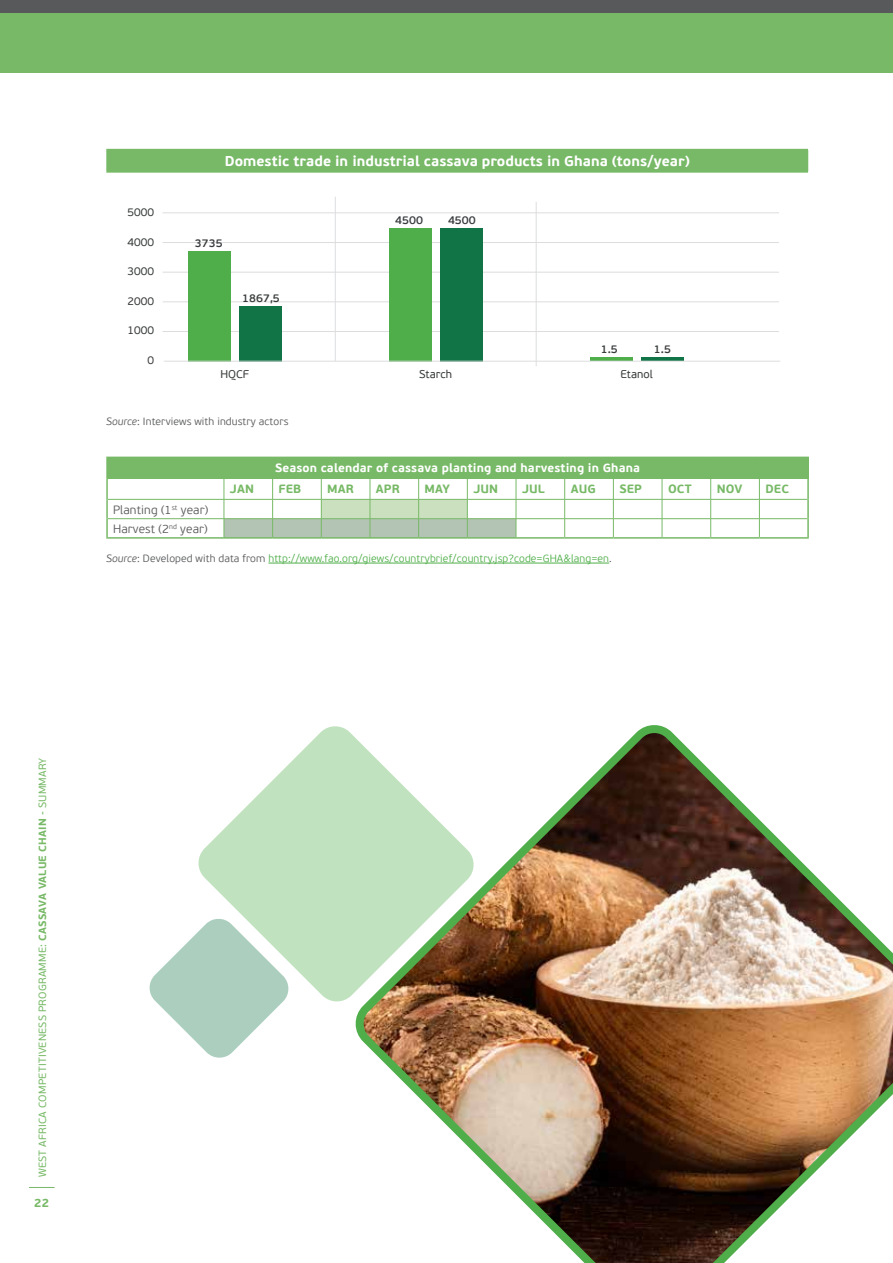
<style>
.page{position:relative;width:893px;height:1263px;background:#fff}
.page>*{position:absolute;margin:0;border:0;box-sizing:border-box;transform-origin:0 0}
.t1{font:700 14.25px "PF Beau Sans Pro";color:#fff}
.t2{font:700 12px "PF Beau Sans Pro";letter-spacing:.01em;color:#fff}
.t3{font:700 12px "PF Beau Sans Pro";letter-spacing:.01em;color:#77b966}
.t4{font:300 12px/19.2px "PF Beau Sans Pro";letter-spacing:.01em;color:#58595b}
.t5{font:11.25px "PF Beau Sans Pro";color:#393c3c}
.t6{font:600 11.25px "PF Beau Sans Pro";color:#383b3c}
.t7{font:300 10.5px "PF Beau Sans Pro";letter-spacing:.01em;color:#4fae49}
.t8{font:10.5px "PF Beau Sans Pro";letter-spacing:.02em;color:#77b966}
.t9{font:300 10.5px "PF Beau Sans Pro";letter-spacing:.01em;color:#58595b}
.s1{font-style:italic}
.s2{font-style:italic;color:#58595b}
.s3{color:#58595b}
.s4{font-weight:700}
</style>
<div class="page">
<div style="left:0;top:0;width:893px;height:72px;background:#77b966"></div>
<div style="left:0;top:0;width:893px;height:13px;background:#58595b"></div>
<svg style="left:29px;top:1187px;width:26px;height:1px"></svg>
<div style="left:107px;top:149px;width:701px;height:23px;background:#77b966"></div>
<svg style="left:106px;top:150px;width:1px;height:22px"></svg>
<hr style="left:106px;top:149px;width:702px;height:1px;background:#77b966">
<hr style="left:106px;top:172px;width:702px;height:1px;background:#77b966">
<hr style="left:163px;top:331px;width:616px;height:1px;background:#dcddde">
<hr style="left:163px;top:302px;width:616px;height:1px;background:#dcddde">
<hr style="left:163px;top:272px;width:616px;height:1px;background:#dcddde">
<hr style="left:163px;top:242px;width:616px;height:1px;background:#dcddde">
<hr style="left:163px;top:213px;width:616px;height:1px;background:#dcddde">
<svg style="left:641px;top:357px;width:42px;height:4px"></svg>
<svg style="left:590px;top:357px;width:42px;height:4px"></svg>
<div style="left:440px;top:228px;width:42px;height:133px;background:#117446"></div>
<div style="left:389px;top:228px;width:42px;height:133px;background:#4fae49"></div>
<div style="left:239px;top:306px;width:43px;height:55px;background:#117446"></div>
<div style="left:188px;top:251px;width:43px;height:110px;background:#4fae49"></div>
<hr style="left:164px;top:361px;width:616px;height:1px;background:#dcddde">
<hr style="left:335px;top:197px;width:1px;height:164px;background:#dcddde">
<hr style="left:536px;top:202px;width:1px;height:164px;background:#dcddde">
<div style="left:107px;top:457px;width:701px;height:21px;background:#77b966"></div>
<hr style="left:108px;top:518px;width:116px;height:1px;background:#77b966">
<svg style="left:106px;top:519px;width:2px;height:18px"></svg>
<hr style="left:106px;top:537px;width:118px;height:2px;background:#77b966">
<hr style="left:224px;top:537px;width:49px;height:2px;background:#77b966">
<hr style="left:273px;top:537px;width:48px;height:2px;background:#77b966">
<hr style="left:321px;top:537px;width:49px;height:2px;background:#77b966">
<hr style="left:370px;top:537px;width:49px;height:2px;background:#77b966">
<hr style="left:419px;top:537px;width:48px;height:2px;background:#77b966">
<hr style="left:467px;top:537px;width:49px;height:2px;background:#77b966">
<hr style="left:516px;top:537px;width:49px;height:2px;background:#77b966">
<hr style="left:565px;top:537px;width:48px;height:2px;background:#77b966">
<hr style="left:613px;top:537px;width:49px;height:2px;background:#77b966">
<hr style="left:662px;top:537px;width:49px;height:2px;background:#77b966">
<hr style="left:711px;top:537px;width:48px;height:2px;background:#77b966">
<hr style="left:759px;top:537px;width:50px;height:2px;background:#77b966">
<hr style="left:108px;top:478px;width:116px;height:1px;background:#77b966">
<hr style="left:224px;top:478px;width:49px;height:1px;background:#77b966">
<hr style="left:273px;top:478px;width:48px;height:1px;background:#77b966">
<hr style="left:321px;top:478px;width:49px;height:1px;background:#77b966">
<hr style="left:370px;top:478px;width:49px;height:1px;background:#77b966">
<hr style="left:419px;top:478px;width:48px;height:1px;background:#77b966">
<hr style="left:467px;top:478px;width:49px;height:1px;background:#77b966">
<hr style="left:516px;top:478px;width:49px;height:1px;background:#77b966">
<hr style="left:565px;top:478px;width:48px;height:1px;background:#77b966">
<hr style="left:613px;top:478px;width:49px;height:1px;background:#77b966">
<hr style="left:662px;top:478px;width:49px;height:1px;background:#77b966">
<hr style="left:711px;top:478px;width:48px;height:1px;background:#77b966">
<hr style="left:759px;top:478px;width:48px;height:1px;background:#77b966">
<hr style="left:106px;top:457px;width:118px;height:1px;background:#77b966">
<hr style="left:106px;top:458px;width:2px;height:20px;background:#77b966">
<hr style="left:759px;top:457px;width:50px;height:1px;background:#77b966">
<hr style="left:807px;top:458px;width:2px;height:20px;background:#77b966">
<hr style="left:106px;top:478px;width:2px;height:21px;background:#77b966">
<hr style="left:807px;top:478px;width:2px;height:21px;background:#77b966">
<hr style="left:106px;top:499px;width:2px;height:20px;background:#77b966">
<hr style="left:108px;top:499px;width:116px;height:1px;background:#77b966">
<svg style="left:224px;top:479px;width:585px;height:59px"></svg>
<hr style="left:268px;top:563px;width:341px;height:1px;background:#4fae49">
<svg style="left:198px;top:726px;width:148px;height:276px;fill:#c1e2bf"></svg>
<svg style="left:149px;top:917px;width:141px;height:141px"></svg>
<img style="left:346px;top:725px;width:547px;height:538px">
<p class="t5" style="left:128px;top:206px;width:28px">5000</p>
<p class="t5" style="left:128px;top:235px;width:28px">4000</p>
<p class="t5" style="left:128px;top:265px;width:28px">3000</p>
<p class="t5" style="left:128px;top:294px;width:28px">2000</p>
<p class="t5" style="left:128px;top:324px;width:28px">1000</p>
<p class="t5" style="left:148px;top:354px;width:8px">0</p>
<h1 class="t1" style="left:225px;top:152px;width:466px">Domestic trade in industrial cassava products in Ghana (tons/year)</h1>
<p class="t6" style="left:195px;top:236px;width:29px">3735</p>
<p class="t6" style="left:242px;top:292px;width:39px">1867,5</p>
<p class="t6" style="left:395px;top:214px;width:29px">4500</p>
<p class="t6" style="left:448px;top:214px;width:29px">4500</p>
<p class="t6" style="left:601px;top:343px;width:19px">1.5</p>
<p class="t6" style="left:654px;top:343px;width:19px">1.5</p>
<p class="t5" style="left:220px;top:368px;width:30px">HQCF</p>
<p class="t5" style="left:419px;top:368px;width:34px">Starch</p>
<p class="t5" style="left:620px;top:368px;width:34px">Etanol</p>
<p class="t9" style="left:106px;top:415px;width:184px"><span class="s1">Source</span>: Interviews with industry actors</p>
<p class="t2" style="left:275px;top:461px;width:366px">Season calendar of cassava planting and harvesting in Ghana</p>
<p class="t3" style="left:230px;top:482px;width:26px">JAN</p>
<p class="t3" style="left:279px;top:482px;width:24px">FEB</p>
<p class="t3" style="left:327px;top:482px;width:28px">MAR</p>
<p class="t3" style="left:376px;top:482px;width:25px">APR</p>
<p class="t3" style="left:425px;top:482px;width:27px">MAY</p>
<p class="t3" style="left:473px;top:482px;width:26px">JUN</p>
<p class="t3" style="left:522px;top:482px;width:24px">JUL</p>
<p class="t3" style="left:571px;top:482px;width:27px">AUG</p>
<p class="t3" style="left:619px;top:482px;width:24px">SEP</p>
<p class="t3" style="left:668px;top:482px;width:25px">OCT</p>
<p class="t3" style="left:717px;top:482px;width:27px">NOV</p>
<p class="t3" style="left:765px;top:482px;width:25px">DEC</p>
<p class="t4" style="left:113px;top:500px;width:97px">Planting (1<sup>st</sup> year)<br>Harvest (2<sup>nd</sup> year)</p>
<p class="t7" style="left:106px;top:553px;width:507px"><span class="s2">Source</span><span class="s3">: Developed with data from</span> http://www.fao.org/giews/countrybrief/country.jsp?code=GHA&amp;lang=en<span class="s3">.</span></p>
<p class="t8" style="left:36px;top:1177px;width:421px;rotate:-90deg">WEST AFRICA COMPETITIVENESS PROGRAMME: <span class="s4">CASSAVA VALUE CHAIN</span> - SUMMARY</p>
<p class="t3" style="left:34px;top:1195px;width:17px">22</p>
</div>
